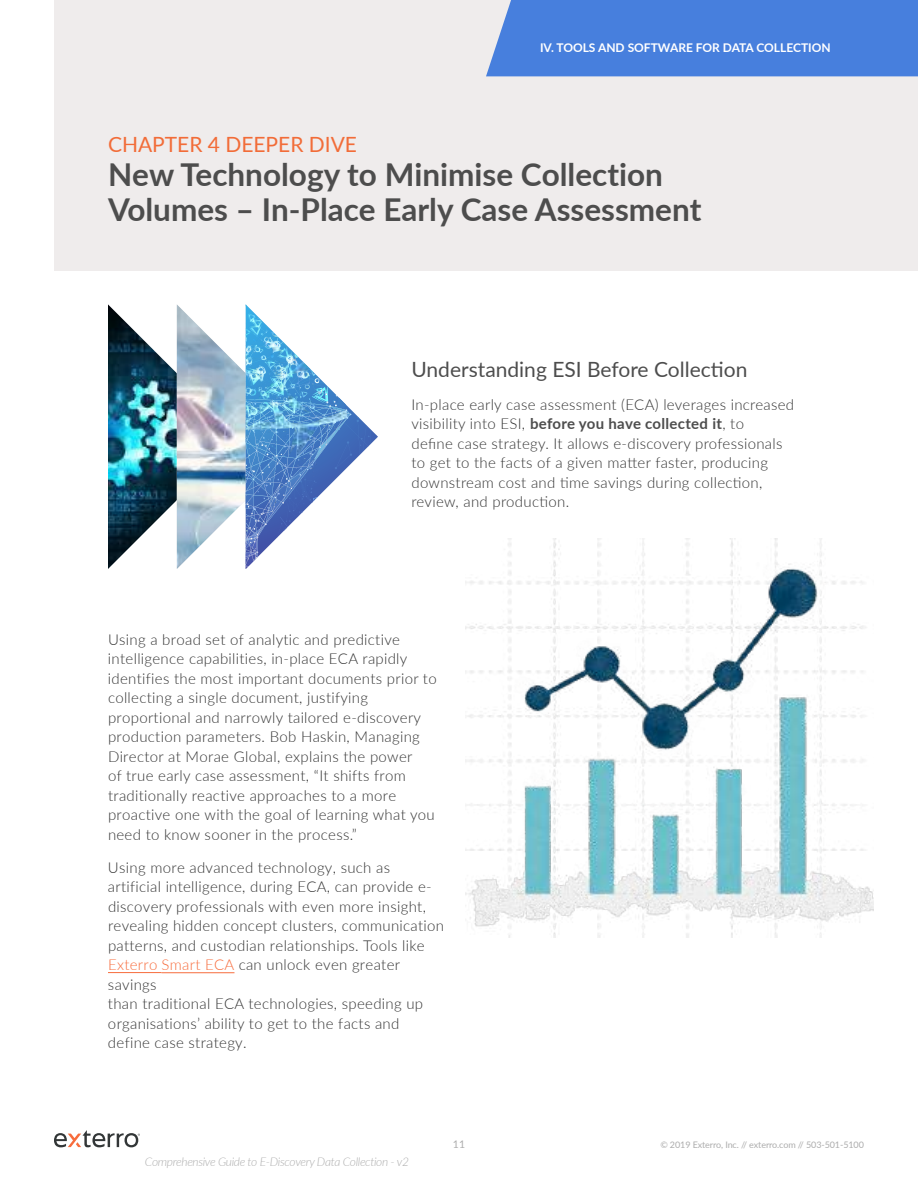
<style>
.page{position:relative;width:918px;height:1188px;background:#fff}
.page>*{position:absolute;margin:0;border:0;box-sizing:border-box;transform-origin:0 0}
.t1{font:700 31.5px/34.5px "Lato";color:#4d4d4d}
.t2{font:21px "Lato";color:#4d4d4d}
.t3{font:21px "Lato";color:#f26c38}
.t4{font:300 15px/19.5px "Lato";letter-spacing:.02em;color:#333}
.t5{font:italic 300 12px "Lato";letter-spacing:-.03em;color:#adadad}
.t6{font:700 12px "Lato";color:#fff}
.t7{font:10.5px "Lato";color:#adadad}
.t8{font:9px "Lato";letter-spacing:-.01em;color:#adadad}
.s1{font-weight:700;color:#4d4d4d}
.s2{color:#f76c3c}
</style>
<div class="page">
<svg style="left:54px;top:1130px;width:86px;height:17px"></svg>
<div style="left:54px;top:0;width:864px;height:270px;background:#efecec"></div>
<div style="left:486px;top:0;width:432px;height:76px;background:#477fdd"></div>
<img style="left:108px;top:304px;width:270px;height:265px">
<img style="left:246px;top:519px;width:2px;height:35px">
<img style="left:319px;top:549px;width:59px;height:20px">
<img style="left:465px;top:539px;width:409px;height:399px">
<hr style="left:108px;top:972px;width:54px;height:1px;background:#f76c3c">
<hr style="left:162px;top:972px;width:72px;height:1px;background:#f76c3c">
<p class="t6" style="left:540px;top:39px;width:292px">IV. TOOLS AND SOFTWARE FOR DATA COLLECTION</p>
<h2 class="t3" style="left:108px;top:129px;width:251px">CHAPTER 4 DEEPER DIVE</h2>
<h1 class="t1" style="left:108px;top:156px;width:595px">New Technology to Minimise Collection<br>Volumes – In-Place Early Case Assessment</h1>
<h2 class="t2" style="left:411px;top:354px;width:337px">Understanding ESI Before Collection</h2>
<p class="t4" style="left:411px;top:394px;width:384px">In-place early case assessment (ECA) leverages increased visibility into ESI, <span class="s1">before you have collected it</span>, to<br>define case strategy. It allows e-discovery professionals to get to the facts of a given matter faster, producing downstream cost and time savings during collection, review, and production.</p>
<p class="t4" style="left:108px;top:629px;width:330px">Using a broad set of analytic and predictive intelligence capabilities, in-place ECA rapidly identifies the most important documents prior to collecting a single document, justifying proportional and narrowly tailored e-discovery production parameters. Bob Haskin, Managing Director at Morae Global, explains the power<br>of true early case assessment, “It shifts from traditionally reactive approaches to a more proactive one with the goal of learning what you need to know sooner in the process.”</p>
<p class="t4" style="left:108px;top:857px;width:338px">Using more advanced technology, such as artificial intelligence, during ECA, can provide e&shy;discovery professionals with even more insight, revealing hidden concept clusters, communication patterns, and custodian relationships. Tools like <span class="s2">Exterro Smart ECA</span> can unlock even greater savings<br>than traditional ECA technologies, speeding up organisations’ ability to get to the facts and define case strategy.</p>
<p class="t5" style="left:145px;top:1154px;width:266px">Comprehensive Guide to E-Discovery Data Collection - v2</p>
<p class="t7" style="left:453px;top:1136px;width:14px">11</p>
<p class="t8" style="left:660px;top:1138px;width:205px">© 2019 Exterro, Inc. // exterro.com // 503-501-5100</p>
</div>
